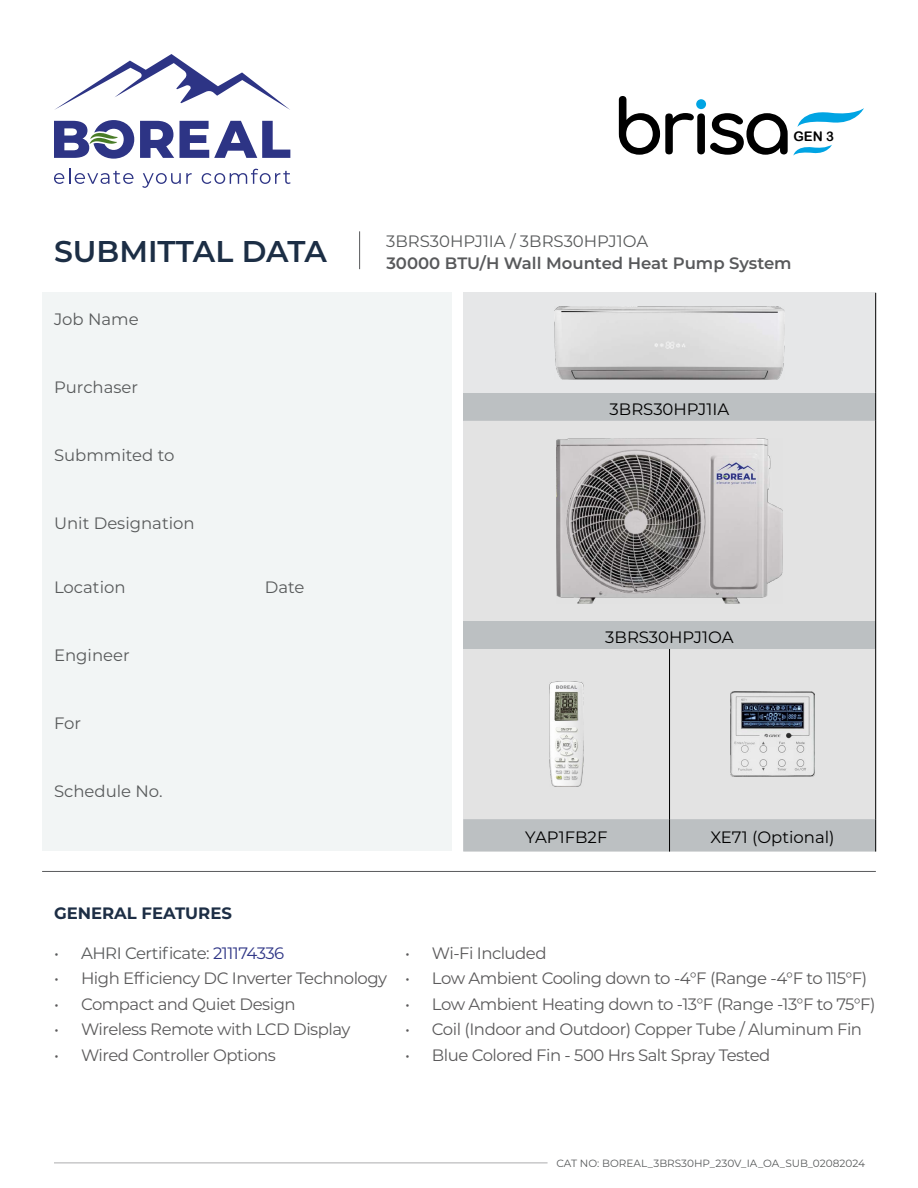
<style>
.page{position:relative;width:918px;height:1188px;background:#fff}
.page>*{position:absolute;margin:0;border:0;box-sizing:border-box;transform-origin:0 0}
.t1{font:600 30px "Montserrat";color:#1c2e45}
.t2{font:16.5px "Montserrat";letter-spacing:-.03em;color:#5b5a5b}
.t3{font:16.5px "Montserrat";color:#585a5b}
.t4{font:16.5px "Montserrat";color:#000}
.t5{font:600 16.5px "Montserrat";color:#58595b}
.t6{font:16.5px "Montserrat";letter-spacing:-.03em;color:#585a5b}
.t7{font:700 16.5px "Montserrat";color:#1d2e45}
.t8{font:13.2px "Arial Rounded MT Bold";color:#000}
.t9{font:10.5px "Montserrat";color:#585a5b}
.s1{color:#2d3485}
</style>
<div class="page">
<hr style="left:54px;top:1163px;width:494px;height:1px;background:#58585a">
<svg style="left:619px;top:96px;width:245px;height:60px"></svg>
<div style="left:42px;top:293px;width:409px;height:558px;background:#f2f5f5"></div>
<hr style="left:359px;top:231px;width:1px;height:38px;background:#58595b">
<svg style="left:54px;top:169px;width:80px;height:15px"></svg>
<svg style="left:142px;top:173px;width:50px;height:15px"></svg>
<svg style="left:202px;top:169px;width:89px;height:15px"></svg>
<svg style="left:140px;top:121px;width:34px;height:37px"></svg>
<svg style="left:180px;top:121px;width:110px;height:37px"></svg>
<svg style="left:55px;top:54px;width:235px;height:56px"></svg>
<svg style="left:54px;top:120px;width:80px;height:39px"></svg>
<div style="left:463px;top:293px;width:413px;height:100px;background:#e6e7e8"></div>
<div style="left:463px;top:393px;width:413px;height:28px;background:#bcc0c2"></div>
<div style="left:463px;top:421px;width:412px;height:398px;background:#e3e3e3"></div>
<div style="left:463px;top:621px;width:413px;height:28px;background:#bcc0c2"></div>
<div style="left:463px;top:819px;width:412px;height:33px;background:#bcc0c2"></div>
<hr style="left:875px;top:293px;width:1px;height:100px;background:#000">
<svg style="left:875px;top:393px;width:1px;height:28px"></svg>
<hr style="left:875px;top:421px;width:1px;height:200px;background:#000">
<svg style="left:875px;top:621px;width:1px;height:28px"></svg>
<hr style="left:669px;top:649px;width:1px;height:170px;background:#000">
<hr style="left:875px;top:649px;width:1px;height:170px;background:#000">
<hr style="left:669px;top:819px;width:1px;height:33px;background:#000">
<hr style="left:875px;top:819px;width:1px;height:33px;background:#000">
<img style="left:555px;top:306px;width:229px;height:74px">
<img style="left:556px;top:438px;width:227px;height:166px">
<img style="left:549px;top:682px;width:34px;height:104px">
<img style="left:731px;top:692px;width:84px;height:84px">
<hr style="left:42px;top:871px;width:834px;height:1px;background:#58595b">
<p class="t8" style="left:793px;top:128px;width:42px">GEN 3</p>
<h1 class="t1" style="left:54px;top:230px;width:275px">SUBMITTAL DATA</h1>
<p class="t3" style="left:386px;top:230px;width:264px">3BRS30HPJ1IA / 3BRS30HPJ1OA</p>
<p class="t5" style="left:386px;top:251px;width:407px">30000 BTU/H Wall Mounted Heat Pump System</p>
<p class="t3" style="left:54px;top:308px;width:86px">Job Name</p>
<p class="t3" style="left:54px;top:375px;width:86px">Purchaser</p>
<p class="t3" style="left:54px;top:443px;width:122px">Submmited to</p>
<p class="t3" style="left:54px;top:511px;width:142px">Unit Designation</p>
<p class="t3" style="left:54px;top:576px;width:73px">Location</p>
<p class="t3" style="left:265px;top:576px;width:41px">Date</p>
<p class="t3" style="left:54px;top:643px;width:77px">Engineer</p>
<p class="t3" style="left:54px;top:711px;width:29px">For</p>
<p class="t3" style="left:54px;top:779px;width:110px">Schedule No.</p>
<p class="t4" style="left:610px;top:398px;width:121px">3BRS30HPJ1IA</p>
<p class="t4" style="left:605px;top:626px;width:130px">3BRS30HPJ1OA</p>
<p class="t4" style="left:525px;top:826px;width:84px">YAP1FB2F</p>
<p class="t4" style="left:711px;top:826px;width:126px">XE71 (Optional)</p>
<p class="t7" style="left:54px;top:901px;width:180px">GENERAL FEATURES</p>
<p class="t6" style="left:54px;top:942px;width:232px">• AHRI Certificate: <span class="s1">211174336</span></p>
<p class="t2" style="left:54px;top:967px;width:335px">• High Efficiency DC Inverter Technology</p>
<p class="t2" style="left:54px;top:993px;width:243px">• Compact and Quiet Design</p>
<p class="t2" style="left:54px;top:1018px;width:298px">• Wireless Remote with LCD Display</p>
<p class="t2" style="left:54px;top:1044px;width:223px">• Wired Controller Options</p>
<p class="t2" style="left:405px;top:942px;width:143px">• Wi-Fi Included</p>
<p class="t2" style="left:405px;top:967px;width:464px">• Low Ambient Cooling down to -4°F (Range -4°F to 115°F)</p>
<p class="t2" style="left:405px;top:993px;width:472px">• Low Ambient Heating down to -13°F (Range -13°F to 75°F)</p>
<p class="t2" style="left:405px;top:1018px;width:459px">• Coil (Indoor and Outdoor) Copper Tube / Aluminum Fin</p>
<p class="t2" style="left:405px;top:1043px;width:367px">• Blue Colored Fin - 500 Hrs Salt Spray Tested</p>
<p class="t9" style="left:557px;top:1156px;width:310px">CAT NO: BOREAL_3BRS30HP_230V_IA_OA_SUB_02082024</p>
</div>
